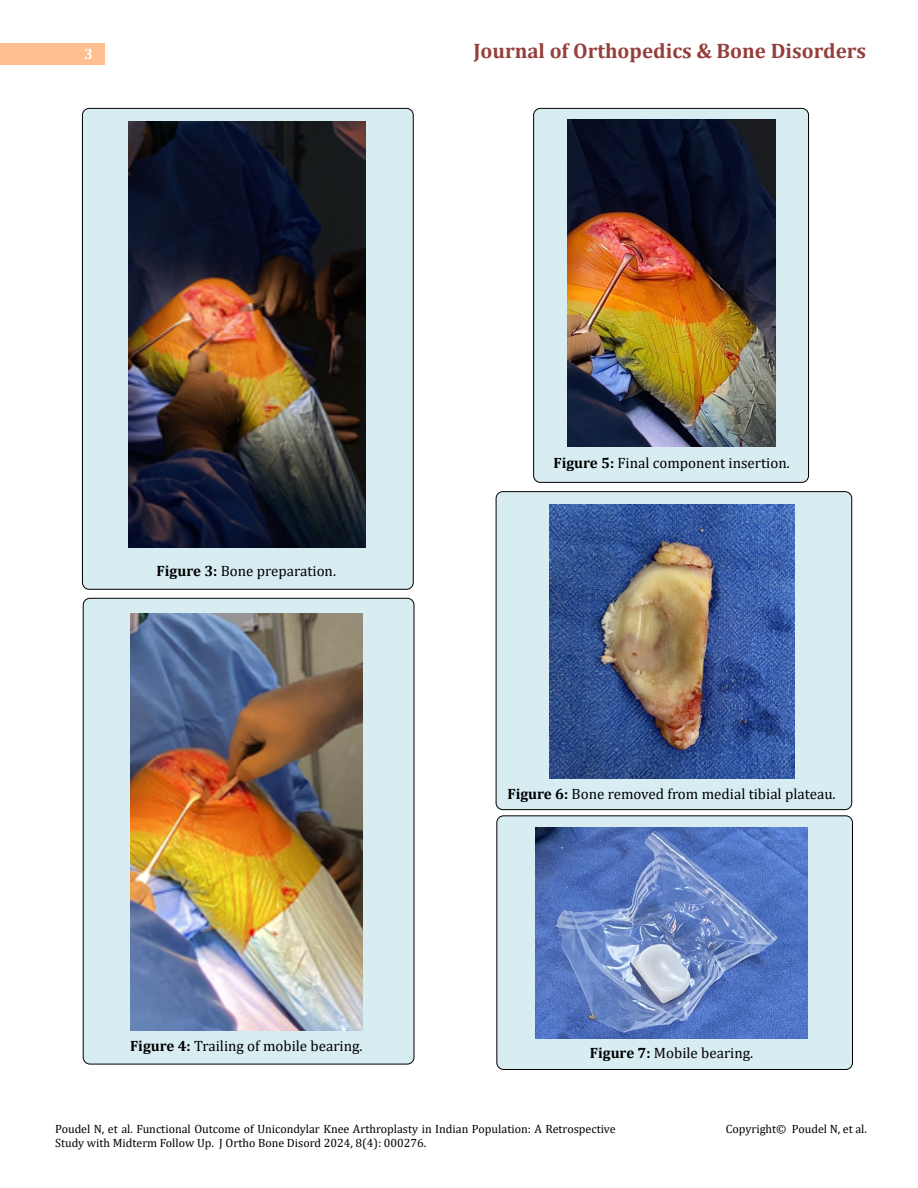
<style>
.page{position:relative;width:918px;height:1188px;background:#fff}
.page>*{position:absolute;margin:0;border:0;box-sizing:border-box;transform-origin:0 0}
.t1{font:700 21px "Cambria";color:#953f3c}
.t2{font:15px "Cambria";color:#000}
.t3{font:700 15px "Cambria";color:#fff}
.t4{font:12px/14.4px "Cambria";color:#000}
.s1{font-weight:700}
</style>
<div class="page">
<div style="left:0;top:43px;width:105px;height:21px;background:#ffbf91"></div>
<div style="left:497px;top:816px;width:355px;height:253px;background:#d8edf2;border-radius:7px"></div>
<div style="left:496px;top:815px;width:357px;height:255px;border:1px solid #000;border-radius:7px"></div>
<div style="left:496px;top:492px;width:356px;height:318px;background:#d8edf2;border-radius:7px"></div>
<div style="left:496px;top:491px;width:356px;height:319px;border:1px solid #000;border-radius:7px"></div>
<div style="left:534px;top:108px;width:275px;height:374px;background:#d8edf2;border-radius:7px"></div>
<div style="left:533px;top:108px;width:276px;height:375px;border:1px solid #000;border-radius:7px"></div>
<div style="left:83px;top:598px;width:331px;height:466px;background:#d8edf2;border-radius:7px"></div>
<div style="left:83px;top:598px;width:331px;height:466px;border:1px solid #000;border-radius:7px"></div>
<div style="left:82px;top:108px;width:331px;height:481px;background:#d8edf2;border-radius:7px"></div>
<img style="left:128px;top:122px;width:237px;height:425px">
<img style="left:131px;top:613px;width:232px;height:417px">
<img style="left:567px;top:120px;width:209px;height:327px">
<img style="left:549px;top:504px;width:245px;height:274px">
<img style="left:536px;top:828px;width:271px;height:211px">
<p class="t3" style="left:84px;top:44px;width:10px">3</p>
<h1 class="t1" style="left:473px;top:36px;width:394px">Journal of Orthopedics &amp; Bone Disorders</h1>
<p class="t2" style="left:157px;top:562px;width:181px"><span class="s1">Figure 3:</span> Bone preparation.</p>
<p class="t2" style="left:130px;top:1037px;width:234px"><span class="s1">Figure 4:</span> Trailing of mobile bearing.</p>
<p class="t2" style="left:553px;top:454px;width:238px"><span class="s1">Figure 5:</span> Final component insertion.</p>
<p class="t2" style="left:508px;top:785px;width:330px"><span class="s1">Figure 6:</span> Bone removed from medial tibial plateau.</p>
<p class="t2" style="left:590px;top:1044px;width:165px"><span class="s1">Figure 7:</span> Mobile bearing.</p>
<p class="t4" style="left:55px;top:1121px;width:562px">Poudel N, et al. Functional Outcome of Unicondylar Knee Arthroplasty in Indian Population: A Retrospective<br>Study with Midterm Follow Up. J Ortho Bone Disord 2024, 8(4): 000276.</p>
<p class="t4" style="left:726px;top:1121px;width:143px">Copyright© Poudel N, et al.</p>
</div>
